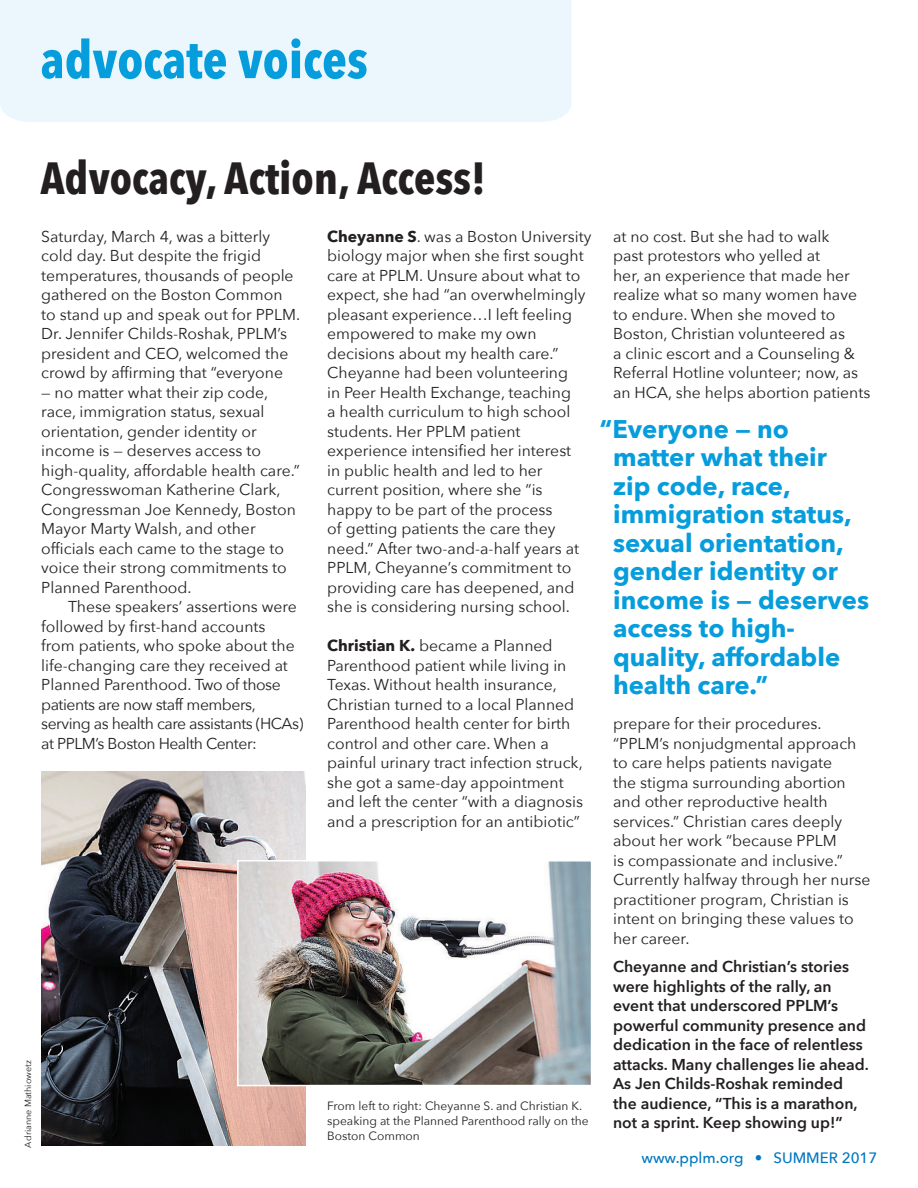
<style>
.page{position:relative;width:918px;height:1188px;background:#fff}
.page>*{position:absolute;margin:0;border:0;box-sizing:border-box;transform-origin:0 0}
.t1{font:700 52.5px "Avenir Next Condensed";color:#069ddc}
.t2{font:700 45px "Avenir Next Condensed";color:#231f20}
.t3{font:700 25.5px/28.5px "Avenir Next";color:#069ddc}
.t4{font:15.75px/19.5px "Avenir Next";color:#231f20}
.t5{font:600 15.75px/19.5px "Avenir Next";color:#231f20}
.t6{font:500 15px "Avenir Next";color:#0077c0}
.t7{font:12px/15px "Avenir Next";color:#231f20}
.t8{font:9px "Avenir Next";color:#231f20}
.s1{font-weight:700}
</style>
<div class="page">
<div style="left:0;top:0;width:571px;height:122px;background:#ebf7fc"></div>
<img style="left:41px;top:772px;width:265px;height:373px">
<img style="left:240px;top:863px;width:349px;height:220px">
<div style="left:237px;top:860px;width:355px;height:226px;border:2px solid #fff"></div>
<p class="t1" style="left:40px;top:28px;width:329px">advocate voices</p>
<p class="t2" style="left:40px;top:150px;width:447px">Advocacy, Action, Access!</p>
<p class="t4" style="left:41px;top:226px;width:260px">Saturday, March 4, was a bitterly cold day. But despite the frigid temperatures, thousands of people gathered on the Boston Common to stand up and speak out for PPLM.<br>Dr. Jennifer Childs-Roshak, PPLM’s president and CEO, welcomed the crowd by affirming that “everyone</p>
<p class="t4" style="left:41px;top:382px;width:260px">— no matter what their zip code, race, immigration status, sexual orientation, gender identity or income is — deserves access to high-quality, affordable health care.”<br>Congresswoman Katherine Clark,<br>Congressman Joe Kennedy, Boston<br>Mayor Marty Walsh, and other officials each came to the stage to voice their strong commitments to<br>Planned Parenthood.</p>
<p class="t4" style="left:41px;top:596px;width:264px;text-indent:27px">These speakers’ assertions were followed by first-hand accounts<br>from patients, who spoke about the life-changing care they received at Planned Parenthood. Two of those patients are now staff members, serving as health care assistants (HCAs) at PPLM’s Boston Health Center:</p>
<p class="t8" style="left:20px;top:1148px;width:89px;rotate:-90deg">Adrianne Mathiowetz</p>
<p class="t4" style="left:327px;top:226px;width:266px"><span class="s1">Cheyanne S</span>. was a Boston University biology major when she first sought care at PPLM. Unsure about what to expect, she had “an overwhelmingly pleasant experience…I left feeling empowered to make my own decisions about my health care.”<br>Cheyanne had been volunteering<br>in Peer Health Exchange, teaching<br>a health curriculum to high school students. Her PPLM patient experience intensified her interest<br>in public health and led to her current position, where she “is happy to be part of the process<br>of getting patients the care they need.” After two-and-a-half years at<br>PPLM, Cheyanne’s commitment to providing care has deepened, and she is considering nursing school.</p>
<p class="t4" style="left:327px;top:635px;width:257px"><span class="s1">Christian K.</span> became a Planned Parenthood patient while living in Texas. Without health insurance, Christian turned to a local Planned Parenthood health center for birth control and other care. When a painful urinary tract infection struck, she got a same-day appointment and left the center “with a diagnosis and a prescription for an antibiotic”</p>
<p class="t7" style="left:327px;top:1097px;width:263px">From left to right: Cheyanne S. and Christian K. speaking at the Planned Parenthood rally on the<br>Boston Common</p>
<p class="t4" style="left:613px;top:226px;width:259px">at no cost. But she had to walk<br>past protestors who yelled at<br>her, an experience that made her realize what so many women have to endure. When she moved to<br>Boston, Christian volunteered as<br>a clinic escort and a Counseling &amp;<br>Referral Hotline volunteer; now, as an HCA, she helps abortion patients</p>
<p class="t3" style="left:600px;top:414px;width:191px">“Everyone — no</p>
<p class="t3" style="left:613px;top:443px;width:257px">matter what their zip code, race, immigration status, sexual orientation, gender identity or income is — deserves access to high&shy;quality, affordable health care.”</p>
<p class="t4" style="left:613px;top:713px;width:259px">prepare for their procedures. “PPLM’s nonjudgmental approach to care helps patients navigate<br>the stigma surrounding abortion and other reproductive health services.” Christian cares deeply about her work “because PPLM<br>is compassionate and inclusive.”<br>Currently halfway through her nurse practitioner program, Christian is intent on bringing these values to her career.</p>
<p class="t5" style="left:613px;top:956px;width:257px">Cheyanne and Christian’s stories were highlights of the rally, an event that underscored PPLM’s powerful community presence and dedication in the face of relentless attacks. Many challenges lie ahead.<br>As Jen Childs-Roshak reminded</p>
<p class="t5" style="left:613px;top:1093px;width:246px">the audience, “This is a marathon, not a sprint. Keep showing up!”</p>
<p class="t6" style="left:641px;top:1145px;width:238px">www.pplm.org • SUMMER 2017</p>
</div>
